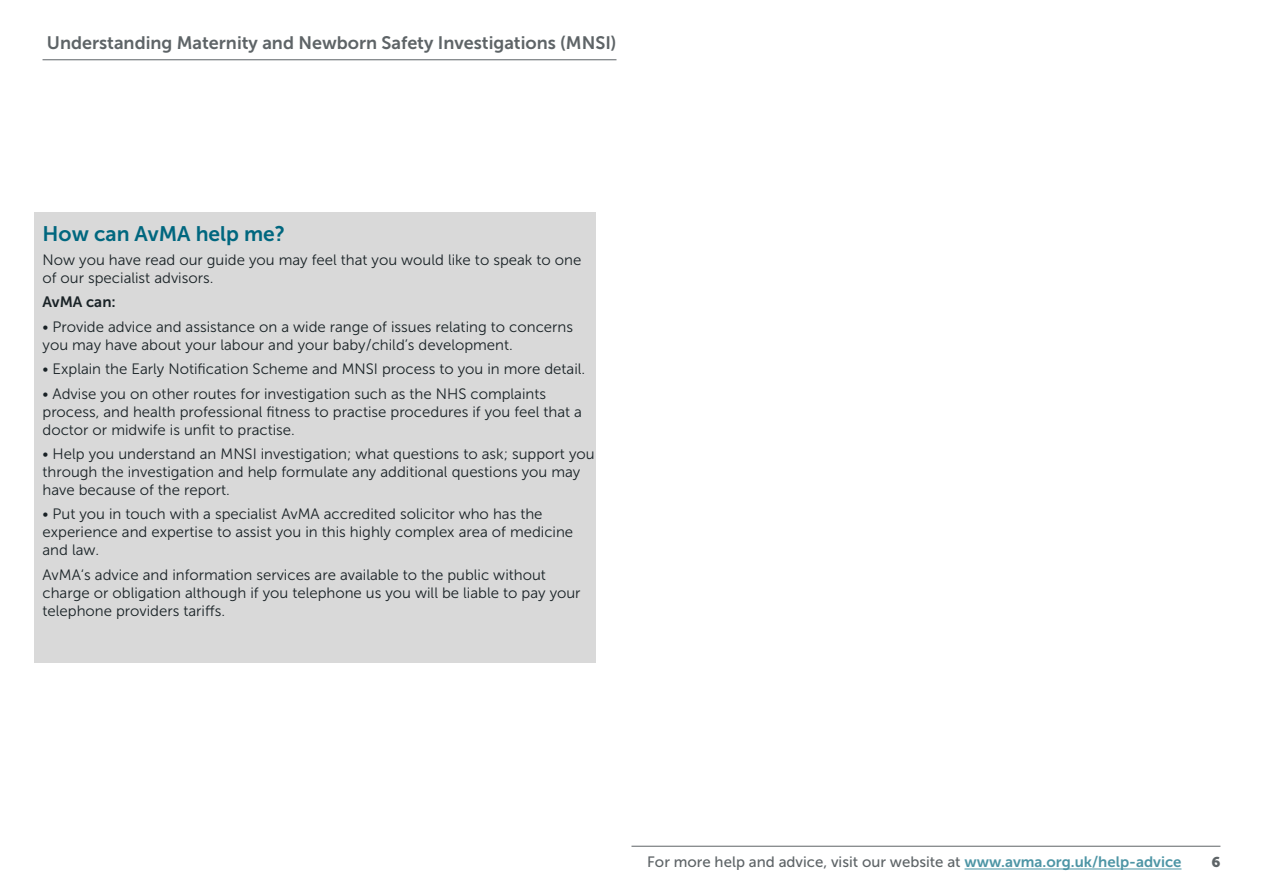
<style>
.page{position:relative;width:1263px;height:893px;background:#fff}
.page>*{position:absolute;margin:0;border:0;box-sizing:border-box;transform-origin:0 0}
.t1{font:21px "Museo Sans 700";color:#00677f}
.t2{font:18px "Museo Sans 700";color:#5e6467}
.t3{font:15px/18px "Museo Sans 300";color:#192226}
.t4{font:15px "Museo Sans 500";color:#5e6467}
.t5{font:15px "Museo Sans 700";color:#192226}
.t6{font:15px "Museo Sans 900";color:#5e6467}
.s1{font-family:"Museo Sans 700";color:#4d95a5}
</style>
<div class="page">
<hr style="left:43px;top:60px;width:573px;height:1px;background:#5e6467">
<hr style="left:964px;top:869px;width:217px;height:1px;background:#4d95a5">
<hr style="left:631px;top:846px;width:589px;height:1px;background:#5e6467">
<div style="left:34px;top:213px;width:561px;height:450px;background:#d9d9d9"></div>
<p class="t2" style="left:47px;top:33px;width:571px">Understanding Maternity and Newborn Safety Investigations (MNSI)</p>
<p class="t1" style="left:43px;top:222px;width:244px">How can AvMA help me?</p>
<p class="t3" style="left:43px;top:251px;width:540px">Now you have read our guide you may feel that you would like to speak to one of our specialist advisors.</p>
<p class="t5" style="left:43px;top:294px;width:75px">AvMA can:</p>
<p class="t3" style="left:43px;top:318px;width:532px">• Provide advice and assistance on a wide range of issues relating to concerns you may have about your labour and your baby/child’s development.</p>
<p class="t3" style="left:43px;top:360px;width:542px">• Explain the Early Notification Scheme and MNSI process to you in more detail.</p>
<p class="t3" style="left:43px;top:384px;width:541px">• Advise you on other routes for investigation such as the NHS complaints process, and health professional fitness to practise procedures if you feel that a doctor or midwife is unfit to practise.</p>
<p class="t3" style="left:43px;top:445px;width:554px">• Help you understand an MNSI investigation; what questions to ask; support you through the investigation and help formulate any additional questions you may have because of the report.</p>
<p class="t3" style="left:43px;top:505px;width:532px">• Put you in touch with a specialist AvMA accredited solicitor who has the experience and expertise to assist you in this highly complex area of medicine and law.</p>
<p class="t3" style="left:43px;top:566px;width:540px">AvMA‘s advice and information services are available to the public without charge or obligation although if you telephone us you will be liable to pay your telephone providers tariffs.</p>
<p class="t4" style="left:647px;top:854px;width:536px">For more help and advice, visit our website at <span class="s1">www.avma.org.uk/help-advice</span></p>
<p class="t6" style="left:1211px;top:854px;width:10px">6</p>
</div>
